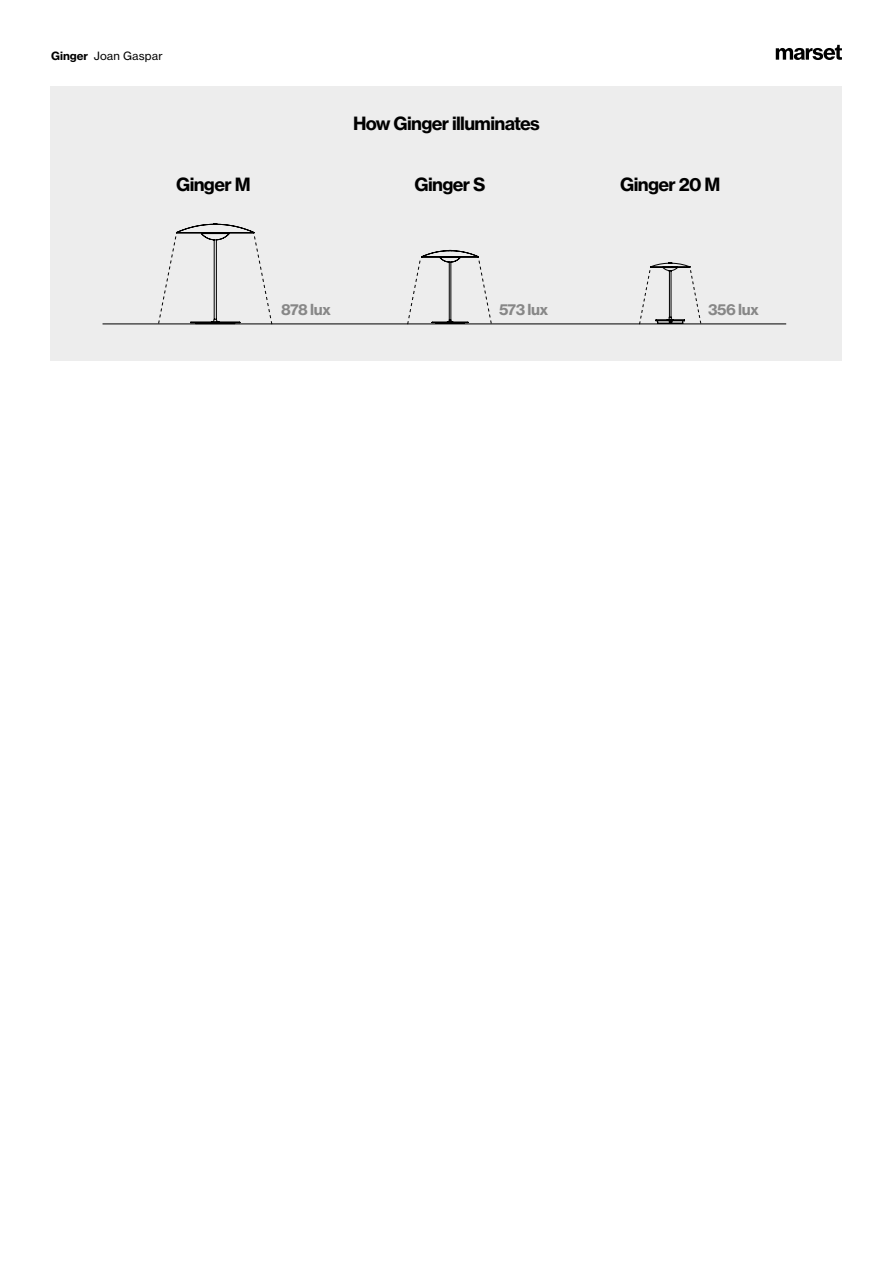
<style>
.page{position:relative;width:893px;height:1263px;background:#fff}
.page>*{position:absolute;margin:0;border:0;box-sizing:border-box;transform-origin:0 0}
.t1{font:18px "N Haas Grotesk TX Pro 75 Bd";letter-spacing:-.035em;color:#000}
.t2{font:15px "N Haas Grotesk TX Pro 75 Bd";letter-spacing:-.04em;color:#878787}
.t3{font:11.25px "N Haas Grotesk TX Pro 55 Rg";letter-spacing:.02em;color:#000}
.s1{font-family:"N Haas Grotesk TX Pro 75 Bd"}
</style>
<div class="page">
<svg style="left:776px;top:45px;width:66px;height:15px"></svg>
<div style="left:51px;top:86px;width:791px;height:275px;background:#ededed"></div>
<hr style="left:103px;top:323px;width:683px;height:1px;background:#000">
<svg style="left:639px;top:262px;width:63px;height:63px"></svg>
<svg style="left:158px;top:223px;width:115px;height:102px"></svg>
<svg style="left:407px;top:250px;width:85px;height:75px"></svg>
<p class="t3" style="left:51px;top:49px;width:113px"><span class="s1">Ginger</span> Joan Gaspar</p>
<p class="t1" style="left:353px;top:112px;width:188px">How Ginger illuminates</p>
<p class="t1" style="left:176px;top:173px;width:76px">Ginger M</p>
<p class="t1" style="left:415px;top:173px;width:72px">Ginger S</p>
<p class="t1" style="left:620px;top:173px;width:102px">Ginger 20 M</p>
<p class="t2" style="left:281px;top:300px;width:51px">878 lux</p>
<p class="t2" style="left:499px;top:300px;width:51px">573 lux</p>
<p class="t2" style="left:708px;top:300px;width:53px">356 lux</p>
</div>
